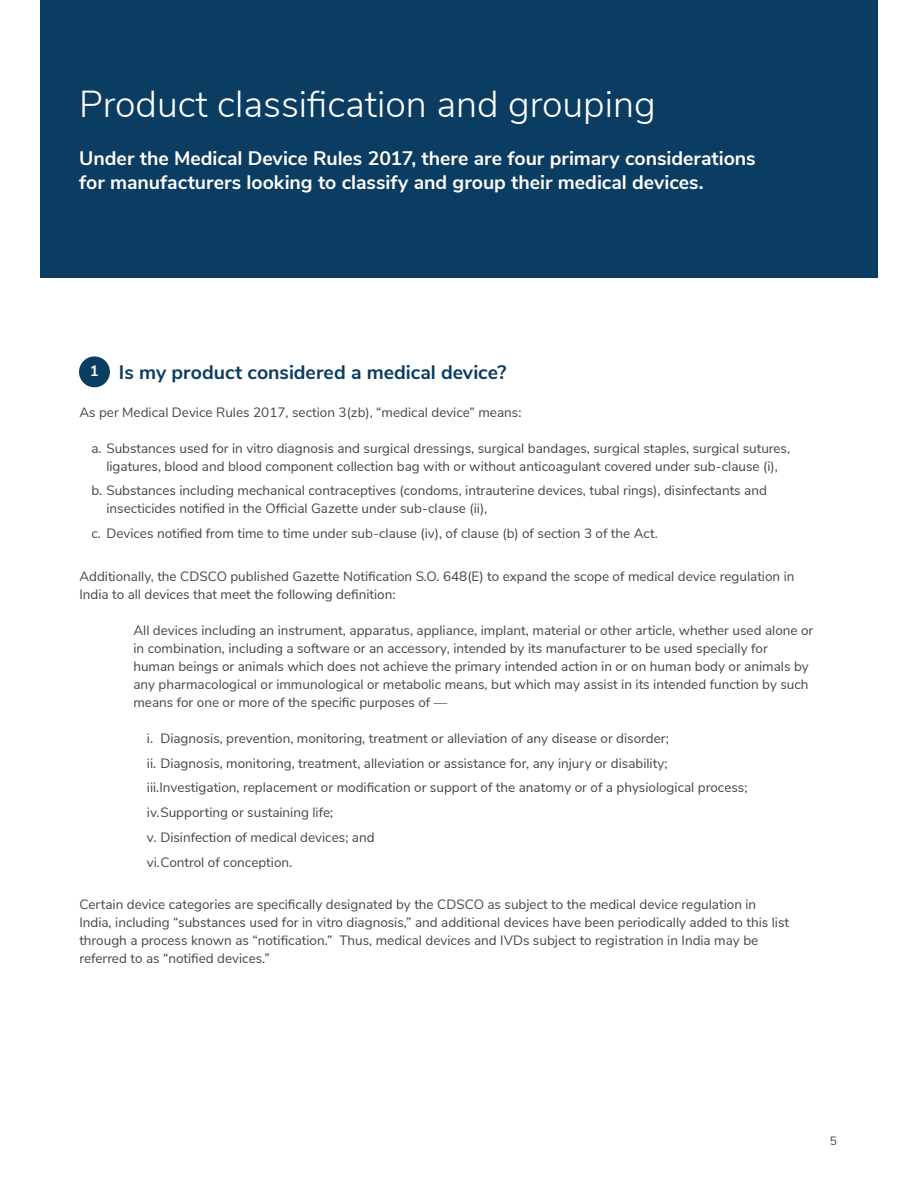
<style>
.page{position:relative;width:918px;height:1188px;background:#fff}
.page>*{position:absolute;margin:0;border:0;box-sizing:border-box;transform-origin:0 0}
.t1{font:300 37.5px "Nunito Sans";color:#fff}
.t2{font:700 19.5px/24px "Nunito Sans";color:#fff}
.t3{font:700 19.5px "Nunito Sans";color:#0b3c61}
.t4{font:13.5px/18px "Nunito Sans";color:#454545}
.t5{font:12px "Nunito Sans";color:#454545}
.s1{font-size:15px;color:#fff}
</style>
<div class="page">
<div style="left:40px;top:0;width:838px;height:277px;background:#0b3c61"></div>
<div style="left:79px;top:356px;width:31px;height:31px;background:#0b3c61;border-radius:50%"></div>
<h1 class="t1" style="left:79px;top:77px;width:578px">Product classification and grouping</h1>
<h2 class="t2" style="left:79px;top:145px;width:678px">Under the Medical Device Rules 2017, there are four primary considerations for manufacturers looking to classify and group their medical devices.</h2>
<h2 class="t3" style="left:90px;top:358px;width:418px"><span class="s1">1</span> Is my product considered a medical device?</h2>
<p class="t4" style="left:79px;top:402px;width:444px">As per Medical Device Rules 2017, section 3(zb), “medical device” means:</p>
<p class="t4" style="left:91px;top:438px;width:700px;text-align:center">a. Substances used for in vitro diagnosis and surgical dressings, surgical bandages, surgical staples, surgical sutures, ligatures, blood and blood component collection bag with or without anticoagulant covered under sub-clause (i),</p>
<p class="t4" style="left:106px;top:481px;width:662px;text-indent:-15px">b. Substances including mechanical contraceptives (condoms, intrauterine devices, tubal rings), disinfectants and insecticides notified in the Official Gazette under sub-clause (ii),</p>
<p class="t4" style="left:91px;top:524px;width:568px">c. Devices notified from time to time under sub-clause (iv), of clause (b) of section 3 of the Act.</p>
<p class="t4" style="left:79px;top:566px;width:717px">Additionally, the CDSCO published Gazette Notification S.O. 648(E) to expand the scope of medical device regulation in<br>India to all devices that meet the following definition:</p>
<p class="t4" style="left:133px;top:620px;width:681px">All devices including an instrument, apparatus, appliance, implant, material or other article, whether used alone or in combination, including a software or an accessory, intended by its manufacturer to be used specially for<br>human beings or animals which does not achieve the primary intended action in or on human body or animals by any pharmacological or immunological or metabolic means, but which may assist in its intended function by such means for one or more of the specific purposes of ―</p>
<p class="t4" style="left:147px;top:725px;width:602px;line-height:24.8px">i. Diagnosis, prevention, monitoring, treatment or alleviation of any disease or disorder;<br>ii. Diagnosis, monitoring, treatment, alleviation or assistance for, any injury or disability; iii.Investigation, replacement or modification or support of the anatomy or of a physiological process; iv.Supporting or sustaining life;<br>v. Disinfection of medical devices; and<br>vi.Control of conception.</p>
<p class="t4" style="left:79px;top:895px;width:711px">Certain device categories are specifically designated by the CDSCO as subject to the medical device regulation in India, including “substances used for in vitro diagnosis,” and additional devices have been periodically added to this list through a process known as “notification.” Thus, medical devices and IVDs subject to registration in India may be referred to as “notified devices.”</p>
<p class="t5" style="left:830px;top:1133px;width:9px">5</p>
</div>
